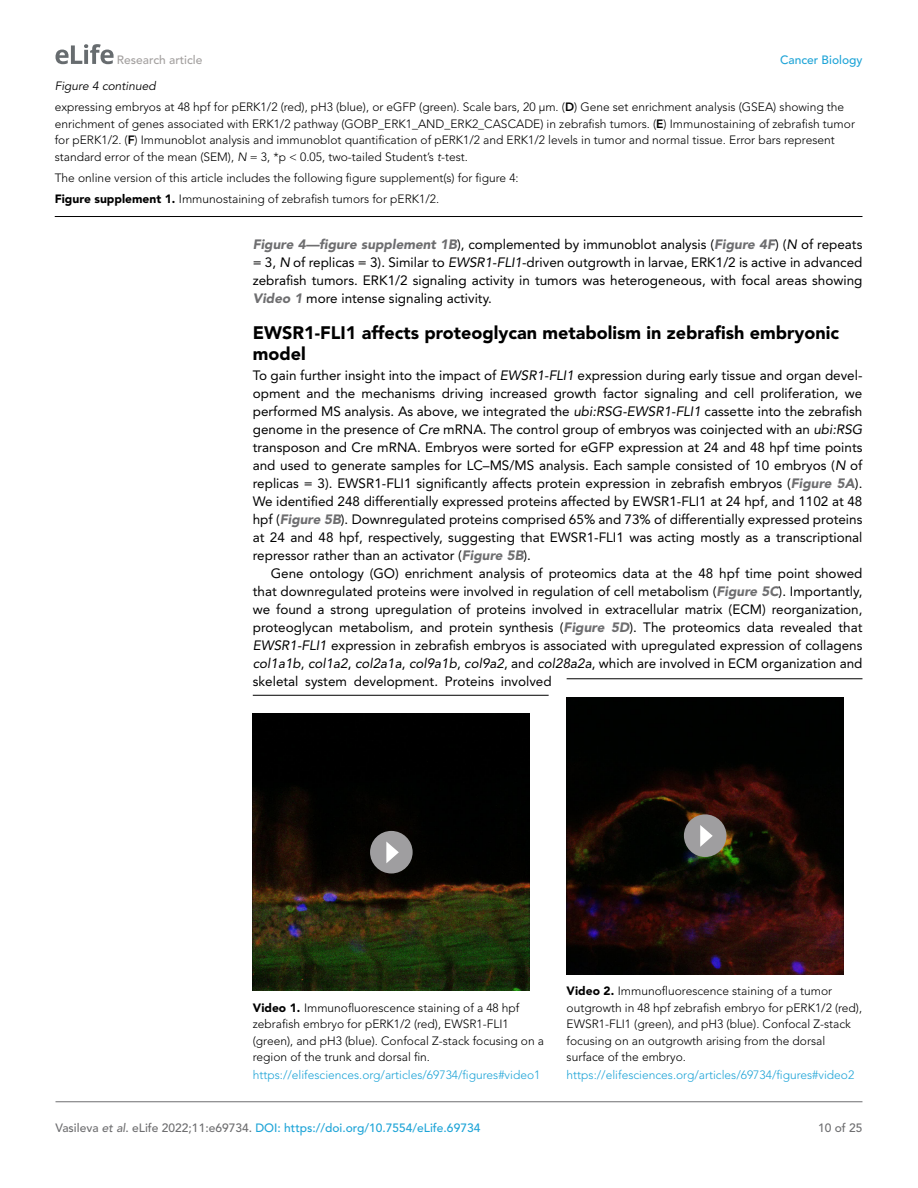
<style>
.page{position:relative;width:918px;height:1188px;background:#fff}
.page>*{position:absolute;margin:0;border:0;box-sizing:border-box;transform-origin:0 0}
.t1{font:900 18px/21px "Avenir LT Std";color:#000}
.t2{font:13.5px/18px "Avenir LT Std";color:#000;text-align:justify}
.t3{font:300 12px/16.5px "Avenir LT Std";color:#000}
.t4{font:300 12px "Avenir LT Std";color:#1ea4d7}
.t5{font:500 12px "Avenir LT Std";color:#1ea4d7}
.t6{font:italic 12px "Avenir LT Std";color:#000}
.t7{font:500 12px "Avenir LT Std";color:#a3a09f}
.t8{font:500 12px "Avenir LT Std";color:#6e6e70}
.s1{font-weight:800}
.s2{font-style:italic}
.s3{font-weight:900}
.s4{font-weight:900;font-style:italic;color:#6e6e70}
.s5{color:#6e6e70}
.s6{font-style:italic;color:#6e6e70}
</style>
<div class="page">
<svg style="left:56px;top:44px;width:58px;height:20px"></svg>
<hr style="left:56px;top:1101px;width:806px;height:1px;background:#6e6e70">
<hr style="left:55px;top:216px;width:807px;height:1px;background:#000">
<hr style="left:253px;top:695px;width:296px;height:1px;background:#000">
<img style="left:253px;top:714px;width:277px;height:277px">
<hr style="left:567px;top:678px;width:295px;height:1px;background:#000">
<img style="left:567px;top:697px;width:277px;height:277px">
<div style="left:370px;top:831px;width:43px;height:42px;background:#9f9ea0;border-radius:50%"></div>
<svg style="left:386px;top:842px;width:13px;height:21px"></svg>
<div style="left:684px;top:814px;width:42px;height:43px;background:#9f9ea0;border-radius:50%"></div>
<svg style="left:700px;top:825px;width:13px;height:22px"></svg>
<p class="t7" style="left:117px;top:53px;width:87px">Research article</p>
<p class="t5" style="left:780px;top:53px;width:84px">Cancer Biology</p>
<p class="t6" style="left:55px;top:79px;width:103px">Figure 4 continued</p>
<p class="t3" style="left:55px;top:99px;width:802px">expressing embryos at 48 hpf for pERK1/2 (red), pH3 (blue), or eGFP (green). Scale bars, 20 μm. (<span class="s1">D</span>) Gene set enrichment analysis (GSEA) showing the enrichment of genes associated with ERK1/2 pathway (GOBP_ERK1_AND_ERK2_CASCADE) in zebrafish tumors. (<span class="s1">E</span>) Immunostaining of zebrafish tumor for pERK1/2. (<span class="s1">F</span>) Immunoblot analysis and immunoblot quantification of pERK1/2 and ERK1/2 levels in tumor and normal tissue. Error bars represent standard error of the mean (SEM), <span class="s2">N</span> = 3, *p &lt; 0.05, two-tailed Student’s <span class="s2">t</span>-test.</p>
<p class="t3" style="left:55px;top:167px;width:466px;line-height:21px">The online version of this article includes the following figure supplement(s) for figure 4:<br><span class="s3">Figure supplement 1.</span> Immunostaining of zebrafish tumors for pERK1/2.</p>
<p class="t2" style="left:253px;top:236px;width:611px"><span class="s4">Figure 4—figure supplement 1B</span>), complemented by immunoblot analysis (<span class="s4">Figure 4F</span>) (<span class="s2">N</span> of repeats = 3, <span class="s2">N</span> of replicas = 3). Similar to <span class="s2">EWSR1-FLI1</span>-driven outgrowth in larvae, ERK1/2 is active in advanced zebrafish tumors. ERK1/2 signaling activity in tumors was heterogeneous, with focal areas showing <span class="s4">Video 1</span> more intense signaling activity.</p>
<h1 class="t1" style="left:253px;top:323px;width:588px">EWSR1-FLI1 affects proteoglycan metabolism in zebrafish embryonic model</h1>
<p class="t2" style="left:253px;top:366px;width:611px">To gain further insight into the impact of <span class="s2">EWSR1-FLI1</span> expression during early tissue and organ devel&shy;opment and the mechanisms driving increased growth factor signaling and cell proliferation, we performed MS analysis. As above, we integrated the <span class="s2">ubi:RSG-EWSR1-FLI1</span> cassette into the zebrafish genome in the presence of <span class="s2">Cre</span> mRNA. The control group of embryos was coinjected with an <span class="s2">ubi:RSG </span>transposon and Cre mRNA. Embryos were sorted for eGFP expression at 24 and 48 hpf time points and used to generate samples for LC–MS/MS analysis. Each sample consisted of 10 embryos (<span class="s2">N</span> of replicas = 3). EWSR1-FLI1 significantly affects protein expression in zebrafish embryos (<span class="s4">Figure 5A</span>).<br>We identified 248 differentially expressed proteins affected by EWSR1-FLI1 at 24 hpf, and 1102 at 48 hpf (<span class="s4">Figure 5B</span>). Downregulated proteins comprised 65% and 73% of differentially expressed proteins at 24 and 48 hpf, respectively, suggesting that EWSR1-FLI1 was acting mostly as a transcriptional repressor rather than an activator (<span class="s4">Figure 5B</span>).</p>
<p class="t2" style="left:253px;top:564px;width:611px;text-indent:18px">Gene ontology (GO) enrichment analysis of proteomics data at the 48 hpf time point showed that downregulated proteins were involved in regulation of cell metabolism (<span class="s4">Figure 5C</span>). Importantly, we found a strong upregulation of proteins involved in extracellular matrix (ECM) reorganization, proteoglycan metabolism, and protein synthesis (<span class="s4">Figure 5D</span>). The proteomics data revealed that <span class="s2">EWSR1-FLI1</span> expression in zebrafish embryos is associated with upregulated expression of collagens <span class="s2">col1a1b</span>, <span class="s2">col1a2</span>, <span class="s2">col2a1a</span>, <span class="s2">col9a1b</span>, <span class="s2">col9a2</span>, and <span class="s2">col28a2a</span>, which are involved in ECM organization and skeletal system development. Proteins involved</p>
<p class="t3" style="left:253px;top:999px;width:293px"><span class="s3">Video 1.</span> Immunofluorescence staining of a 48 hpf zebrafish embryo for pERK1/2 (red), EWSR1-FLI1 (green), and pH3 (blue). Confocal Z-stack focusing on a region of the trunk and dorsal fin.</p>
<p class="t4" style="left:253px;top:1068px;width:289px">https://elifesciences.org/articles/69734/figures#video1</p>
<p class="t3" style="left:567px;top:983px;width:297px"><span class="s3">Video 2.</span> Immunofluorescence staining of a tumor outgrowth in 48 hpf zebrafish embryo for pERK1/2 (red), EWSR1-FLI1 (green), and pH3 (blue). Confocal Z-stack focusing on an outgrowth arising from the dorsal surface of the embryo.</p>
<p class="t4" style="left:567px;top:1068px;width:289px">https://elifesciences.org/articles/69734/figures#video2</p>
<p class="t5" style="left:56px;top:1121px;width:426px"><span class="s5">Vasileva</span> <span class="s6">et al</span><span class="s5">. eLife 2022;11:e69734.</span> DOI: https://doi.org/10.7554/eLife.69734</p>
<p class="t8" style="left:818px;top:1121px;width:46px">10 of 25</p>
</div>
